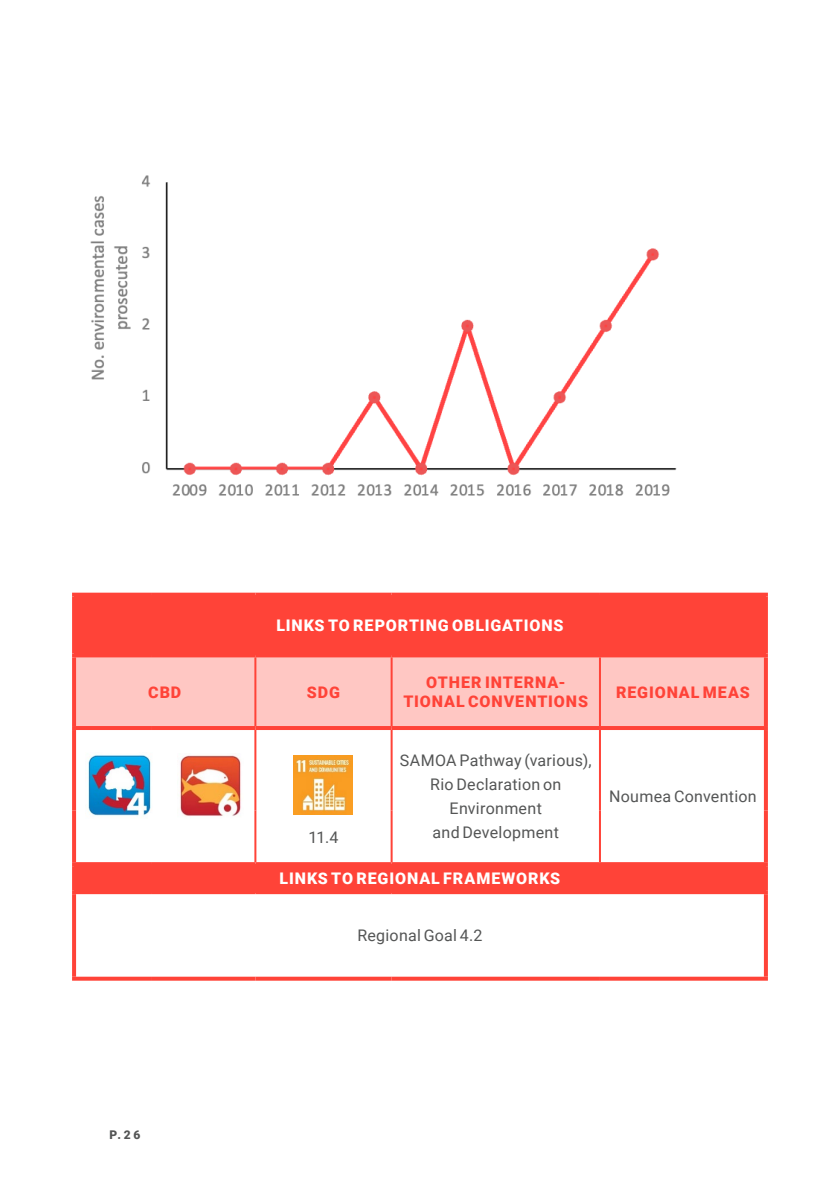
<style>
.page{position:relative;width:840px;height:1191px;background:#fff}
.page>*{position:absolute;margin:0;border:0;box-sizing:border-box;transform-origin:0 0}
.Body_Text_1{font:16px/24px "Roboto";letter-spacing:.015em;color:#545555;text-align:center}
.Body_Text_1-2{font:900 16px "Roboto";letter-spacing:.055em;color:#fff}
.Body_Text_1-3{font:900 16px/19.2px "Roboto";letter-spacing:.06em;color:#ff4338;text-align:center}
.t1{font:900 12px "Roboto";color:#545555}
</style>
<div class="page">
<div style="left:74px;top:594px;width:691px;height:61px;background:#ff4338"></div>
<div style="left:76px;top:657px;width:687px;height:69px;background:#ffc7c3"></div>
<div style="left:74px;top:864px;width:691px;height:28px;background:#ff4338"></div>
<svg style="left:72px;top:592px;width:79px;height:4px"></svg>
<svg style="left:72px;top:596px;width:2px;height:57px"></svg>
<svg style="left:151px;top:592px;width:104px;height:2px"></svg>
<svg style="left:255px;top:592px;width:136px;height:3px"></svg>
<svg style="left:391px;top:592px;width:208px;height:3px"></svg>
<svg style="left:599px;top:592px;width:168px;height:4px"></svg>
<svg style="left:72px;top:657px;width:4px;height:69px"></svg>
<hr style="left:254px;top:657px;width:2px;height:69px;background:#ff4338">
<hr style="left:390px;top:657px;width:2px;height:69px;background:#ff4338">
<hr style="left:598px;top:657px;width:2px;height:69px;background:#ff4338">
<svg style="left:72px;top:730px;width:4px;height:80px"></svg>
<hr style="left:254px;top:730px;width:2px;height:80px;background:#ff4338">
<hr style="left:390px;top:730px;width:2px;height:80px;background:#ff4338">
<hr style="left:598px;top:730px;width:2px;height:80px;background:#ff4338">
<hr style="left:598px;top:810px;width:2px;height:52px;background:#ff4338">
<svg style="left:72px;top:810px;width:4px;height:52px"></svg>
<hr style="left:254px;top:810px;width:2px;height:52px;background:#ff4338">
<hr style="left:390px;top:810px;width:2px;height:52px;background:#ff4338">
<svg style="left:72px;top:866px;width:2px;height:24px"></svg>
<svg style="left:72px;top:894px;width:4px;height:82px"></svg>
<svg style="left:72px;top:976px;width:79px;height:4px"></svg>
<svg style="left:151px;top:976px;width:104px;height:4px"></svg>
<svg style="left:255px;top:976px;width:136px;height:4px"></svg>
<svg style="left:391px;top:976px;width:208px;height:4px"></svg>
<svg style="left:599px;top:976px;width:168px;height:4px"></svg>
<hr style="left:763px;top:596px;width:4px;height:57px;background:#ff4338">
<hr style="left:72px;top:653px;width:79px;height:4px;background:#ff4338">
<hr style="left:151px;top:653px;width:104px;height:4px;background:#ff4338">
<hr style="left:255px;top:653px;width:136px;height:4px;background:#ff4338">
<hr style="left:391px;top:653px;width:208px;height:4px;background:#ff4338">
<hr style="left:599px;top:653px;width:168px;height:4px;background:#ff4338">
<svg style="left:763px;top:657px;width:4px;height:69px"></svg>
<hr style="left:72px;top:726px;width:79px;height:4px;background:#ff4338">
<hr style="left:151px;top:726px;width:104px;height:4px;background:#ff4338">
<hr style="left:255px;top:726px;width:136px;height:4px;background:#ff4338">
<hr style="left:391px;top:726px;width:208px;height:4px;background:#ff4338">
<hr style="left:599px;top:726px;width:168px;height:4px;background:#ff4338">
<svg style="left:763px;top:730px;width:4px;height:80px"></svg>
<svg style="left:763px;top:810px;width:4px;height:52px"></svg>
<svg style="left:72px;top:862px;width:79px;height:4px"></svg>
<svg style="left:151px;top:862px;width:104px;height:2px"></svg>
<svg style="left:255px;top:862px;width:136px;height:2px"></svg>
<svg style="left:391px;top:862px;width:208px;height:2px"></svg>
<svg style="left:599px;top:862px;width:168px;height:4px"></svg>
<hr style="left:763px;top:866px;width:4px;height:24px;background:#ff4338">
<hr style="left:72px;top:890px;width:79px;height:4px;background:#ff4338">
<hr style="left:151px;top:890px;width:104px;height:4px;background:#ff4338">
<hr style="left:255px;top:890px;width:136px;height:4px;background:#ff4338">
<hr style="left:391px;top:890px;width:208px;height:4px;background:#ff4338">
<hr style="left:599px;top:890px;width:168px;height:4px;background:#ff4338">
<svg style="left:763px;top:894px;width:4px;height:82px"></svg>
<img style="left:88px;top:754px;width:63px;height:62px">
<img style="left:180px;top:755px;width:61px;height:61px">
<img style="left:293px;top:756px;width:59px;height:58px">
<img style="left:90px;top:175px;width:587px;height:321px">
<p class="Body_Text_1-2" style="left:276px;top:614px;width:288px">LINKS TO REPORTING OBLIGATIONS</p>
<p class="Body_Text_1-3" style="left:148px;top:682px;width:35px">CBD</p>
<p class="Body_Text_1-3" style="left:307px;top:682px;width:35px">SDG</p>
<p class="Body_Text_1-3" style="left:403px;top:672px;width:186px">OTHER INTERNA-<br>TIONAL CONVENTIONS</p>
<p class="Body_Text_1-3" style="left:615px;top:682px;width:135px">REGIONAL MEAS</p>
<p class="Body_Text_1" style="left:400px;top:748px;width:193px">SAMOA Pathway (various),<br>Rio Declaration on<br>Environment<br>and Development</p>
<p class="Body_Text_1" style="left:308px;top:825px;width:31px">11.4</p>
<p class="Body_Text_1-2" style="left:279px;top:867px;width:282px">LINKS TO REGIONAL FRAMEWORKS</p>
<p class="Body_Text_1" style="left:357px;top:923px;width:127px">Regional Goal 4.2</p>
<p class="Body_Text_1" style="left:608px;top:784px;width:149px">Noumea Convention</p>
<p class="t1" style="left:109px;top:1126px;width:33px">P.26</p>
</div>
